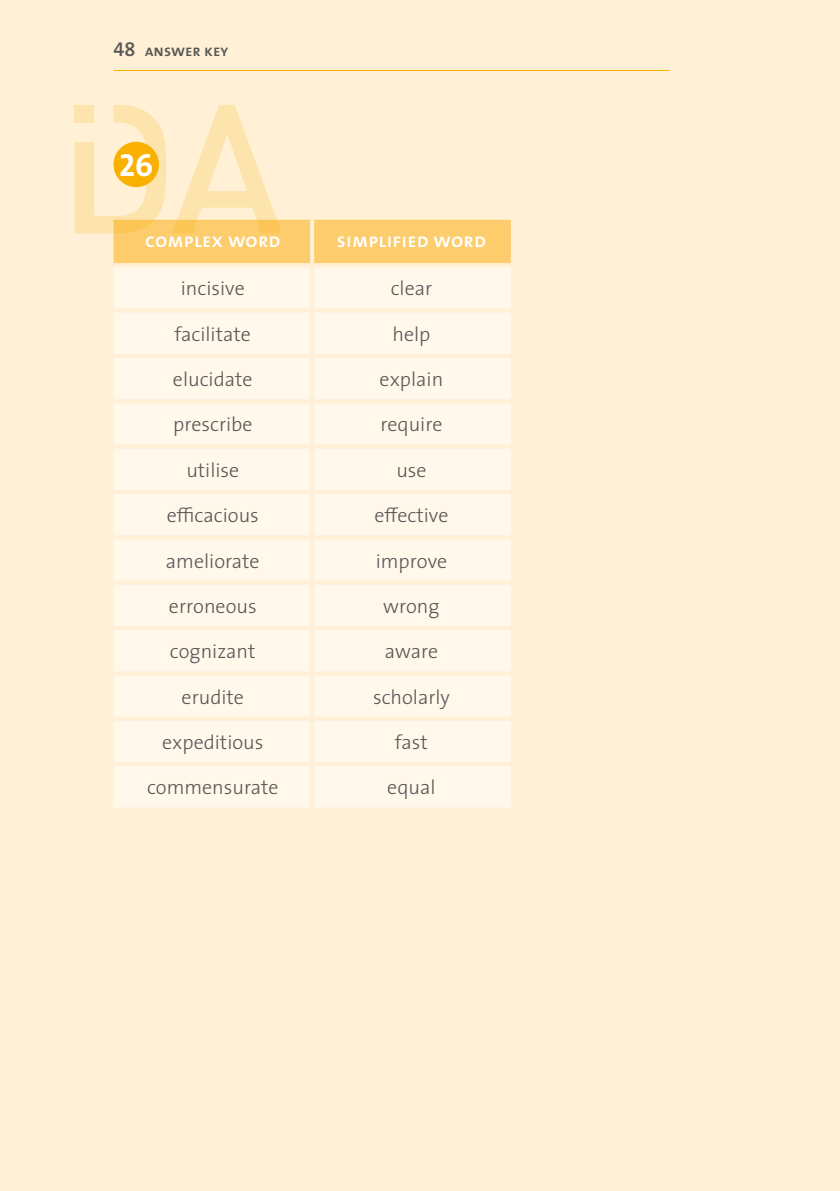
<style>
.page{position:relative;width:840px;height:1191px;background:#fff}
.page>*{position:absolute;margin:0;border:0;box-sizing:border-box;transform-origin:0 0}
.t1{font:32px "The Sans Bold Caps";color:#fff}
.t2{font:300 20px "The Sans";color:#575756}
.t3{font:20px "The Sans Semi Bold Caps";letter-spacing:.01em;color:#fff}
.t4{font:16px "The Sans Semi Bold Caps";color:#575756}
.s1{font-size:20px}
</style>
<div class="page">
<div style="left:0;top:0;width:839px;height:1191px;background:#fff0d6"></div>
<div style="left:114px;top:267px;width:396px;height:540px;background:#fff8eb"></div>
<hr style="left:310px;top:267px;width:4px;height:41px;background:#fff0d6">
<hr style="left:113px;top:308px;width:199px;height:4px;background:#fff0d6">
<hr style="left:312px;top:308px;width:198px;height:4px;background:#fff0d6">
<hr style="left:310px;top:312px;width:4px;height:42px;background:#fff0d6">
<hr style="left:113px;top:354px;width:199px;height:4px;background:#fff0d6">
<hr style="left:312px;top:354px;width:198px;height:4px;background:#fff0d6">
<hr style="left:310px;top:358px;width:4px;height:41px;background:#fff0d6">
<hr style="left:113px;top:399px;width:199px;height:4px;background:#fff0d6">
<hr style="left:312px;top:399px;width:198px;height:4px;background:#fff0d6">
<hr style="left:310px;top:403px;width:4px;height:41px;background:#fff0d6">
<svg style="left:114px;top:444px;width:198px;height:4px"></svg>
<svg style="left:312px;top:444px;width:198px;height:4px"></svg>
<hr style="left:310px;top:448px;width:4px;height:42px;background:#fff0d6">
<hr style="left:113px;top:490px;width:199px;height:4px;background:#fff0d6">
<hr style="left:312px;top:490px;width:198px;height:4px;background:#fff0d6">
<hr style="left:310px;top:494px;width:4px;height:41px;background:#fff0d6">
<hr style="left:113px;top:535px;width:199px;height:4px;background:#fff0d6">
<hr style="left:312px;top:535px;width:198px;height:4px;background:#fff0d6">
<hr style="left:310px;top:539px;width:4px;height:42px;background:#fff0d6">
<hr style="left:113px;top:581px;width:199px;height:4px;background:#fff0d6">
<hr style="left:312px;top:581px;width:198px;height:4px;background:#fff0d6">
<hr style="left:310px;top:585px;width:4px;height:41px;background:#fff0d6">
<hr style="left:113px;top:626px;width:199px;height:4px;background:#fff0d6">
<hr style="left:312px;top:626px;width:198px;height:4px;background:#fff0d6">
<hr style="left:310px;top:630px;width:4px;height:41px;background:#fff0d6">
<hr style="left:113px;top:671px;width:199px;height:4px;background:#fff0d6">
<hr style="left:312px;top:671px;width:198px;height:4px;background:#fff0d6">
<hr style="left:310px;top:675px;width:4px;height:42px;background:#fff0d6">
<hr style="left:113px;top:717px;width:199px;height:4px;background:#fff0d6">
<hr style="left:312px;top:717px;width:198px;height:4px;background:#fff0d6">
<hr style="left:310px;top:721px;width:4px;height:41px;background:#fff0d6">
<hr style="left:113px;top:762px;width:199px;height:4px;background:#fff0d6">
<hr style="left:312px;top:762px;width:198px;height:4px;background:#fff0d6">
<hr style="left:310px;top:766px;width:4px;height:41px;background:#fff0d6">
<hr style="left:113px;top:70px;width:556px;height:1px;background:#f9b000">
<svg style="left:75px;top:105px;width:435px;height:160px"></svg>
<div style="left:75px;top:105px;width:19px;height:18px;background:#fde3ac"></div>
<div style="left:113px;top:142px;width:46px;height:45px;background:#f9b000;border-radius:50%"></div>
<p class="t4" style="left:113px;top:37px;width:116px"><span class="s1">48</span> answer key</p>
<h1 class="t1" style="left:119px;top:139px;width:36px">26</h1>
<p class="t3" style="left:145px;top:224px;width:137px">complex word</p>
<p class="t3" style="left:337px;top:224px;width:150px">simplified word</p>
<p class="t2" style="left:181px;top:272px;width:65px">incisive</p>
<p class="t2" style="left:390px;top:272px;width:43px">clear</p>
<p class="t2" style="left:174px;top:317px;width:78px">facilitate</p>
<p class="t2" style="left:392px;top:317px;width:39px">help</p>
<p class="t2" style="left:173px;top:363px;width:81px">elucidate</p>
<p class="t2" style="left:379px;top:363px;width:65px">explain</p>
<p class="t2" style="left:173px;top:408px;width:81px">prescribe</p>
<p class="t2" style="left:380px;top:408px;width:64px">require</p>
<p class="t2" style="left:186px;top:453px;width:54px">utilise</p>
<p class="t2" style="left:396px;top:453px;width:32px">use</p>
<p class="t2" style="left:167px;top:499px;width:94px">efficacious</p>
<p class="t2" style="left:374px;top:499px;width:75px">effective</p>
<p class="t2" style="left:166px;top:544px;width:95px">ameliorate</p>
<p class="t2" style="left:375px;top:544px;width:73px">improve</p>
<p class="t2" style="left:169px;top:589px;width:89px">erroneous</p>
<p class="t2" style="left:383px;top:589px;width:58px">wrong</p>
<p class="t2" style="left:170px;top:635px;width:87px">cognizant</p>
<p class="t2" style="left:384px;top:635px;width:55px">aware</p>
<p class="t2" style="left:181px;top:680px;width:64px">erudite</p>
<p class="t2" style="left:373px;top:680px;width:78px">scholarly</p>
<p class="t2" style="left:162px;top:726px;width:103px">expeditious</p>
<p class="t2" style="left:394px;top:726px;width:34px">fast</p>
<p class="t2" style="left:147px;top:771px;width:133px">commensurate</p>
<p class="t2" style="left:387px;top:771px;width:50px">equal</p>
</div>
